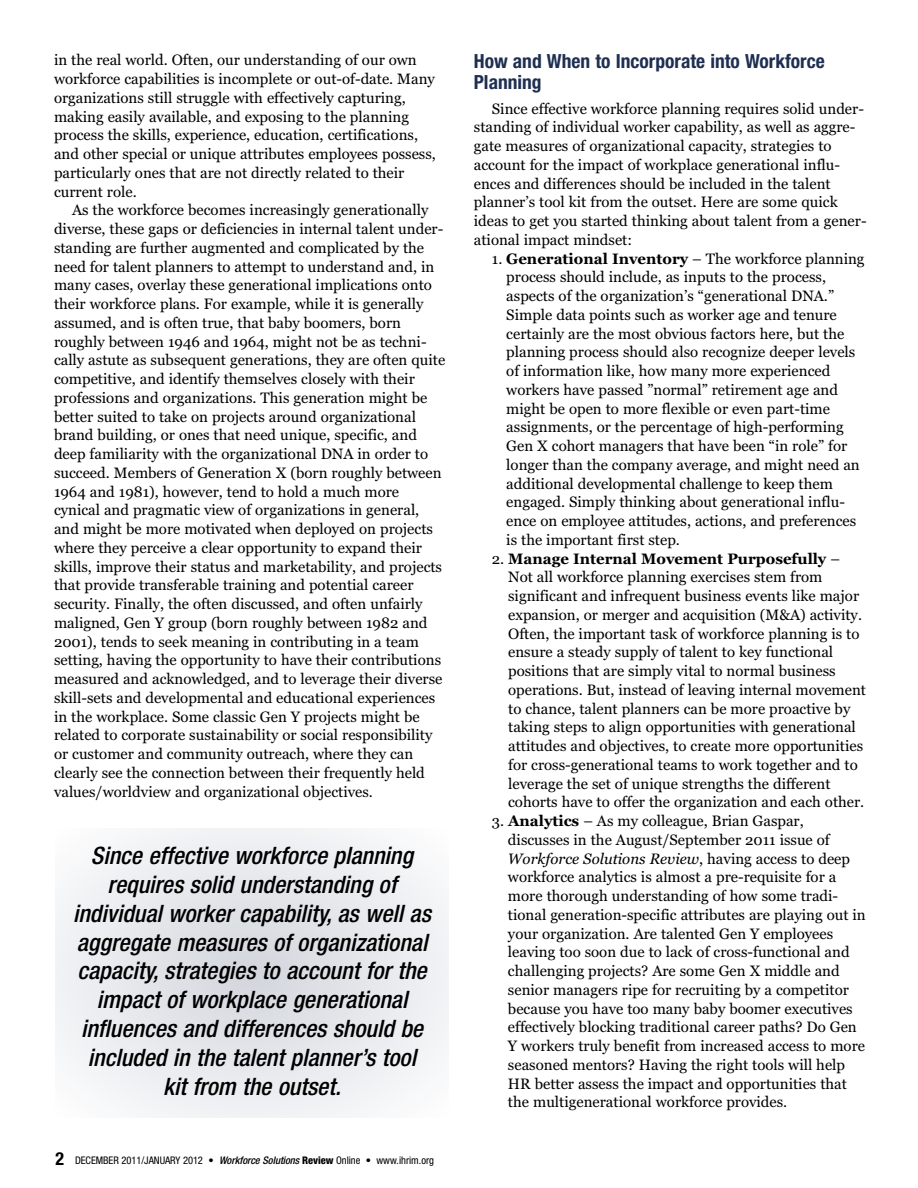
<style>
.page{position:relative;width:918px;height:1188px;background:#fff}
.page>*{position:absolute;margin:0;border:0;box-sizing:border-box;transform-origin:0 0}
.t1{font:italic 500 condensed 24px/28.8px "Helvetica Neue";color:#000;text-align:center}
.t2{font:700 condensed 19.5px/21px "Helvetica Neue";color:#1e2f51}
.t3{font:15px/18.8px "Georgia";color:#000}
.t4{font:condensed 10.5px "Helvetica Neue";letter-spacing:-.005em;color:#000}
.s1{font-weight:700;font-size:18px}
.s2{font-weight:500;font-style:italic}
.s3{font-weight:800}
.s4{font-weight:700}
.s5{font-style:italic}
</style>
<div class="page">
<div style="left:55px;top:828px;width:394px;height:290px;background:#f5f6f7"></div>
<div style="left:57px;top:829px;width:390px;height:288px;background:#f1f2f4;border-radius:50%"></div>
<div style="left:81px;top:847px;width:342px;height:252px;background:#edeef1;border-radius:50%"></div>
<div style="left:106px;top:865px;width:292px;height:216px;background:#e9ebee;border-radius:50%"></div>
<div style="left:130px;top:883px;width:244px;height:180px;background:#e5e7eb;border-radius:50%"></div>
<div style="left:154px;top:901px;width:196px;height:144px;background:#e1e3e8;border-radius:50%"></div>
<div style="left:179px;top:919px;width:146px;height:108px;background:#dde0e5;border-radius:50%"></div>
<div style="left:203px;top:937px;width:98px;height:72px;background:#d9dce2;border-radius:50%"></div>
<div style="left:228px;top:955px;width:48px;height:36px;background:#d5d8df;border-radius:50%"></div>
<p class="t3" style="left:54px;top:51px;width:383px">in the real world. Often, our understanding of our own workforce capabilities is incomplete or out-of-date. Many organizations still struggle with effectively capturing, making easily available, and exposing to the planning process the skills, experience, education, certifications, and other special or unique attributes employees possess, particularly ones that are not directly related to their current role.</p>
<p class="t3" style="left:54px;top:201px;width:393px;text-indent:18px">As the workforce becomes increasingly generationally diverse, these gaps or deficiencies in internal talent under&shy;standing are further augmented and complicated by the need for talent planners to attempt to understand and, in many cases, overlay these generational implications onto their workforce plans. For example, while it is generally assumed, and is often true, that baby boomers, born roughly between 1946 and 1964, might not be as techni&shy;cally astute as subsequent generations, they are often quite competitive, and identify themselves closely with their professions and organizations. This generation might be better suited to take on projects around organizational brand building, or ones that need unique, specific, and deep familiarity with the organizational DNA in order to succeed. Members of Generation X (born roughly between 1964 and 1981), however, tend to hold a much more cynical and pragmatic view of organizations in general, and might be more motivated when deployed on projects where they perceive a clear opportunity to expand their skills, improve their status and marketability, and projects that provide transferable training and potential career security. Finally, the often discussed, and often unfairly maligned, Gen Y group (born roughly between 1982 and 2001), tends to seek meaning in contributing in a team setting, having the opportunity to have their contributions measured and acknowledged, and to leverage their diverse skill-sets and developmental and educational experiences in the workplace. Some classic Gen Y projects might be related to corporate sustainability or social responsibility or customer and community outreach, where they can clearly see the connection between their frequently held values/worldview and organizational objectives.</p>
<p class="t1" style="left:73px;top:843px;width:359px">Since effective workforce planning requires solid understanding of individual worker capability, as well as aggregate measures of organizational capacity, strategies to account for the impact of workplace generational influences and differences should be included in the talent planner’s tool<br>kit from the outset.</p>
<p class="t4" style="left:56px;top:1156px;width:380px"><span class="s1">2</span> DECEMBER 2011/JANUARY 2012 • <span class="s2">Workforce Solutions</span> <span class="s3">Review</span> Online • www.ihrim.org</p>
<h2 class="t2" style="left:474px;top:52px;width:352px">How and When to Incorporate into Workforce<br>Planning</h2>
<p class="t3" style="left:474px;top:99px;width:394px;text-indent:18px">Since effective workforce planning requires solid under&shy;standing of individual worker capability, as well as aggre&shy;gate measures of organizational capacity, strategies to account for the impact of workplace generational influ&shy;ences and differences should be included in the talent planner’s tool kit from the outset. Here are some quick ideas to get you started thinking about talent from a gener&shy;ational impact mindset:</p>
<p class="t3" style="left:506px;top:249px;width:360px;text-indent:-14px">1. <span class="s4">Generational Inventory</span> – The workforce planning process should include, as inputs to the process, aspects of the organization’s “generational DNA.” Simple data points such as worker age and tenure certainly are the most obvious factors here, but the planning process should also recognize deeper levels of information like, how many more experienced workers have passed ”normal” retirement age and might be open to more flexible or even part-time assignments, or the percentage of high-performing Gen X cohort managers that have been “in role” for longer than the company average, and might need an additional developmental challenge to keep them engaged. Simply thinking about generational influ&shy;ence on employee attitudes, actions, and preferences is the important first step.</p>
<p class="t3" style="left:508px;top:549px;width:359px;text-indent:-16px">2. <span class="s4">Manage Internal Movement Purposefully</span> – Not all workforce planning exercises stem from significant and infrequent business events like major expansion, or merger and acquisition (M&amp;A) activity.<br>Often, the important task of workforce planning is to ensure a steady supply of talent to key functional positions that are simply vital to normal business operations. But, instead of leaving internal movement to chance, talent planners can be more proactive by taking steps to align opportunities with generational attitudes and objectives, to create more opportunities for cross-generational teams to work together and to leverage the set of unique strengths the different cohorts have to offer the organization and each other.</p>
<p class="t3" style="left:508px;top:812px;width:359px;text-indent:-16px">3. <span class="s4">Analytics</span> – As my colleague, Brian Gaspar, discusses in the August/September 2011 issue of <span class="s5">Workforce Solutions Review</span>, having access to deep workforce analytics is almost a pre-requisite for a more thorough understanding of how some tradi&shy;tional generation-specific attributes are playing out in your organization. Are talented Gen Y employees leaving too soon due to lack of cross-functional and challenging projects? Are some Gen X middle and senior managers ripe for recruiting by a competitor because you have too many baby boomer executives effectively blocking traditional career paths? Do Gen Y workers truly benefit from increased access to more seasoned mentors? Having the right tools will help HR better assess the impact and opportunities that the multigenerational workforce provides.</p>
</div>
